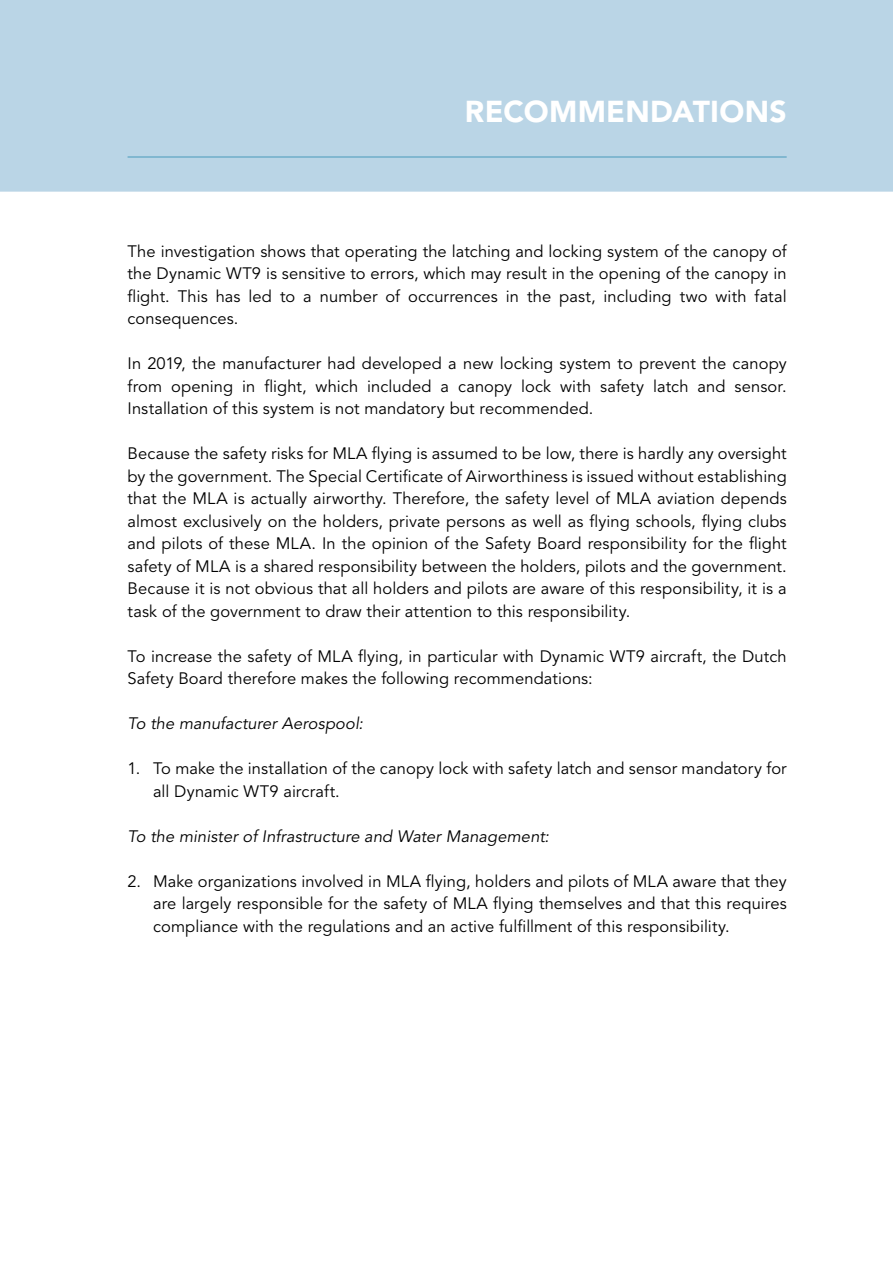
<style>
.page{position:relative;width:893px;height:1263px;background:#fff}
.page>*{position:absolute;margin:0;border:0;box-sizing:border-box;transform-origin:0 0}
.Hoofdstuk_kop_-nr{font:900 30px "Avenir LT Std";letter-spacing:.01em;color:#fff}
.Bodytekst{font:16.5px/22.5px "Avenir LT Std";letter-spacing:.005em;color:#000;text-align:justify}
.Bodytekst-2{font:italic 16.5px "Avenir LT Std";letter-spacing:.005em;color:#000}
</style>
<div class="page">
<div style="left:0;top:0;width:893px;height:192px;background:#bad5e6"></div>
<hr style="left:128px;top:157px;width:659px;height:1px;background:#499abb">
<p class="Hoofdstuk_kop_-nr" style="left:465px;top:93px;width:323px">RECOMMENDATIONS</p>
<p class="Bodytekst" style="left:128px;top:240px;width:661px">The investigation shows that operating the latching and locking system of the canopy of the Dynamic WT9 is sensitive to errors, which may result in the opening of the canopy in flight. This has led to a number of occurrences in the past, including two with fatal consequences.</p>
<p class="Bodytekst" style="left:128px;top:353px;width:661px">In 2019, the manufacturer had developed a new locking system to prevent the canopy from opening in flight, which included a canopy lock with safety latch and sensor.<br>Installation of this system is not mandatory but recommended.</p>
<p class="Bodytekst" style="left:128px;top:443px;width:661px">Because the safety risks for MLA flying is assumed to be low, there is hardly any oversight by the government. The Special Certificate of Airworthiness is issued without establishing that the MLA is actually airworthy. Therefore, the safety level of MLA aviation depends almost exclusively on the holders, private persons as well as flying schools, flying clubs and pilots of these MLA. In the opinion of the Safety Board responsibility for the flight safety of MLA is a shared responsibility between the holders, pilots and the government.<br>Because it is not obvious that all holders and pilots are aware of this responsibility, it is a task of the government to draw their attention to this responsibility.</p>
<p class="Bodytekst" style="left:128px;top:645px;width:661px">To increase the safety of MLA flying, in particular with Dynamic WT9 aircraft, the Dutch<br>Safety Board therefore makes the following recommendations:</p>
<p class="Bodytekst-2" style="left:128px;top:714px;width:237px">To the manufacturer Aerospool:</p>
<p class="Bodytekst" style="left:153px;top:758px;width:635px;text-indent:-26px">1. To make the installation of the canopy lock with safety latch and sensor mandatory for all Dynamic WT9 aircraft.</p>
<p class="Bodytekst-2" style="left:128px;top:826px;width:423px">To the minister of Infrastructure and Water Management:</p>
<p class="Bodytekst" style="left:153px;top:870px;width:635px;text-indent:-26px">2. Make organizations involved in MLA flying, holders and pilots of MLA aware that they are largely responsible for the safety of MLA flying themselves and that this requires compliance with the regulations and an active fulfillment of this responsibility.</p>
</div>
